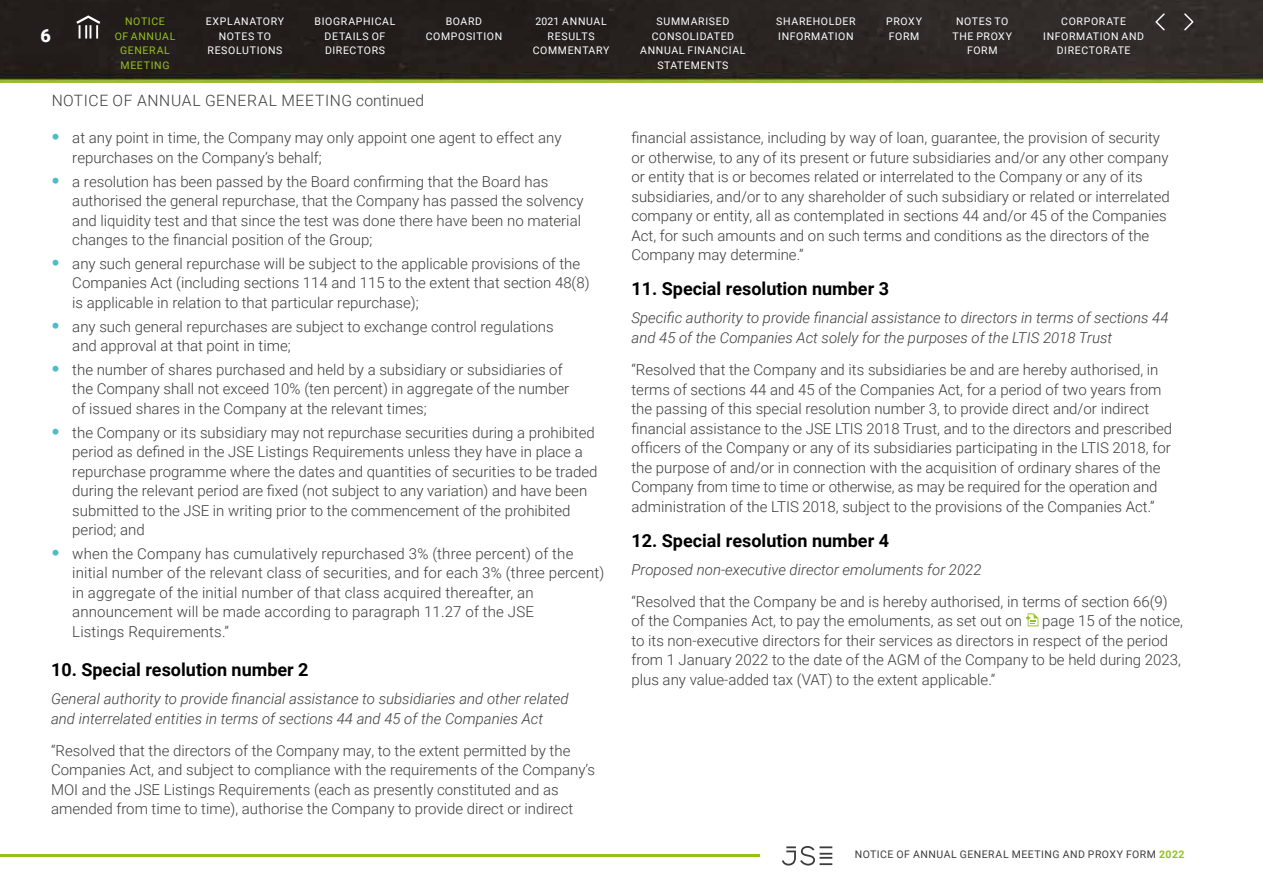
<style>
.page{position:relative;width:1263px;height:893px;background:#fff}
.page>*{position:absolute;margin:0;border:0;box-sizing:border-box;transform-origin:0 0}
.t1{font:700 18px "Roboto";color:#000}
.t2{font:900 18px "Roboto";color:#fff}
.t3{font:300 15.6px "Roboto";letter-spacing:.04em;color:#3c3c3b}
.t4{font:300 15px/19.5px "Roboto";color:#3c3c3b}
.t5{font:italic 300 15px/19.5px "Roboto";color:#3c3c3b}
.t6{font:10.5px/14.9px "Roboto";letter-spacing:.06em;color:#fff;text-align:center}
.t7{font:10.5px "Roboto";letter-spacing:.045em;color:#3c3c3b}
.t8{font:10.5px/14.9px "Roboto";letter-spacing:.06em;color:#95c11f;text-align:center}
.s1{font-family:"Arial";font-weight:900;font-size:18px;color:#4dbdc6}
.s2{font-weight:700;color:#95c11f}
</style>
<div class="page">
<svg style="left:782px;top:846px;width:50px;height:19px"></svg>
<hr style="left:0;top:855px;width:760px;height:2px;background:#95c11f">
<img style="left:0;top:0;width:1263px;height:82px">
<svg style="left:1155px;top:13px;width:10px;height:17px"></svg>
<svg style="left:1184px;top:13px;width:9px;height:17px"></svg>
<svg style="left:74px;top:14px;width:29px;height:25px"></svg>
<svg style="left:1026px;top:613px;width:12px;height:13px"></svg>
<p class="t2" style="left:41px;top:23px;width:12px">6</p>
<p class="t8" style="left:115px;top:13px;width:62px">NOTICE<br>OF ANNUAL<br>GENERAL<br>MEETING</p>
<p class="t6" style="left:206px;top:13px;width:80px">EXPLANATORY<br>NOTES TO<br>RESOLUTIONS</p>
<p class="t6" style="left:315px;top:13px;width:82px">BIOGRAPHICAL<br>DETAILS OF<br>DIRECTORS</p>
<p class="t6" style="left:426px;top:13px;width:78px">BOARD<br>COMPOSITION</p>
<p class="t6" style="left:533px;top:13px;width:78px">2021 ANNUAL<br>RESULTS<br>COMMENTARY</p>
<p class="t6" style="left:640px;top:13px;width:107px">SUMMARISED<br>CONSOLIDATED<br>ANNUAL FINANCIAL<br>STATEMENTS</p>
<p class="t6" style="left:776px;top:13px;width:81px;text-align:left">SHAREHOLDER<br>INFORMATION</p>
<p class="t6" style="left:886px;top:13px;width:37px;text-align:left">PROXY<br>FORM</p>
<p class="t6" style="left:952px;top:13px;width:61px">NOTES TO<br>THE PROXY<br>FORM</p>
<p class="t6" style="left:1043px;top:13px;width:102px">CORPORATE<br>INFORMATION AND<br>DIRECTORATE</p>
<p class="t3" style="left:51px;top:90px;width:374px">NOTICE OF ANNUAL GENERAL MEETING continued</p>
<p class="t4" style="left:72px;top:128px;width:491px;text-indent:-21px"><span class="s1">•</span> at any point in time, the Company may only appoint one agent to effect any repurchases on the Company’s behalf;</p>
<p class="t4" style="left:72px;top:171px;width:513px;text-indent:-21px"><span class="s1">•</span> a resolution has been passed by the Board confirming that the Board has authorised the general repurchase, that the Company has passed the solvency and liquidity test and that since the test was done there have been no material changes to the financial position of the Group;</p>
<p class="t4" style="left:72px;top:253px;width:519px;text-indent:-21px"><span class="s1">•</span> any such general repurchase will be subject to the applicable provisions of the<br>Companies Act (including sections 114 and 115 to the extent that section 48(8) is applicable in relation to that particular repurchase);</p>
<p class="t4" style="left:72px;top:316px;width:483px;text-indent:-21px"><span class="s1">•</span> any such general repurchases are subject to exchange control regulations and approval at that point in time;</p>
<p class="t4" style="left:72px;top:359px;width:498px;text-indent:-21px"><span class="s1">•</span> the number of shares purchased and held by a subsidiary or subsidiaries of the Company shall not exceed 10% (ten percent) in aggregate of the number of issued shares in the Company at the relevant times;</p>
<p class="t4" style="left:72px;top:422px;width:527px;text-indent:-21px"><span class="s1">•</span> the Company or its subsidiary may not repurchase securities during a prohibited period as defined in the JSE Listings Requirements unless they have in place a repurchase programme where the dates and quantities of securities to be traded during the relevant period are fixed (not subject to any variation) and have been submitted to the JSE in writing prior to the commencement of the prohibited period; and</p>
<p class="t4" style="left:72px;top:543px;width:533px;text-indent:-21px"><span class="s1">•</span> when the Company has cumulatively repurchased 3% (three percent) of the initial number of the relevant class of securities, and for each 3% (three percent) in aggregate of the initial number of that class acquired thereafter, an announcement will be made according to paragraph 11.27 of the JSE<br>Listings Requirements.”</p>
<p class="t1" style="left:51px;top:657px;width:259px">10. Special resolution number 2</p>
<p class="t5" style="left:51px;top:688px;width:519px">General authority to provide financial assistance to subsidiaries and other related and interrelated entities in terms of sections 44 and 45 of the Companies Act</p>
<p class="t4" style="left:51px;top:740px;width:545px">“Resolved that the directors of the Company may, to the extent permitted by the Companies Act, and subject to compliance with the requirements of the Company’s MOI and the JSE Listings Requirements (each as presently constituted and as amended from time to time), authorise the Company to provide direct or indirect</p>
<p class="t4" style="left:631px;top:128px;width:540px">financial assistance, including by way of loan, guarantee, the provision of security or otherwise, to any of its present or future subsidiaries and/or any other company or entity that is or becomes related or interrelated to the Company or any of its subsidiaries, and/or to any shareholder of such subsidiary or related or interrelated company or entity, all as contemplated in sections 44 and/or 45 of the Companies Act, for such amounts and on such terms and conditions as the directors of the Company may determine.”</p>
<p class="t1" style="left:631px;top:276px;width:259px">11. Special resolution number 3</p>
<p class="t5" style="left:631px;top:308px;width:539px">Specific authority to provide financial assistance to directors in terms of sections 44 and 45 of the Companies Act solely for the purposes of the LTIS 2018 Trust</p>
<p class="t4" style="left:631px;top:359px;width:542px">“Resolved that the Company and its subsidiaries be and are hereby authorised, in terms of sections 44 and 45 of the Companies Act, for a period of two years from the passing of this special resolution number 3, to provide direct and/or indirect financial assistance to the JSE LTIS 2018 Trust, and to the directors and prescribed officers of the Company or any of its subsidiaries participating in the LTIS 2018, for the purpose of and/or in connection with the acquisition of ordinary shares of the Company from time to time or otherwise, as may be required for the operation and administration of the LTIS 2018, subject to the provisions of the Companies Act.”</p>
<p class="t1" style="left:631px;top:528px;width:259px">12. Special resolution number 4</p>
<p class="t5" style="left:631px;top:559px;width:351px">Proposed non-executive director emoluments for 2022</p>
<p class="t4" style="left:631px;top:591px;width:538px">“Resolved that the Company be and is hereby authorised, in terms of section 66(9) of the Companies Act, to pay the emoluments, as set out on</p>
<p class="t4" style="left:631px;top:611px;width:553px;text-indent:411px">page 15 of the notice, to its non‑executive directors for their services as directors in respect of the period from 1 January 2022 to the date of the AGM of the Company to be held during 2023, plus any value‑added tax (VAT) to the extent applicable.”</p>
<p class="t7" style="left:855px;top:847px;width:331px">NOTICE OF ANNUAL GENERAL MEETING AND PROXY FORM <span class="s2">2022</span></p>
</div>
